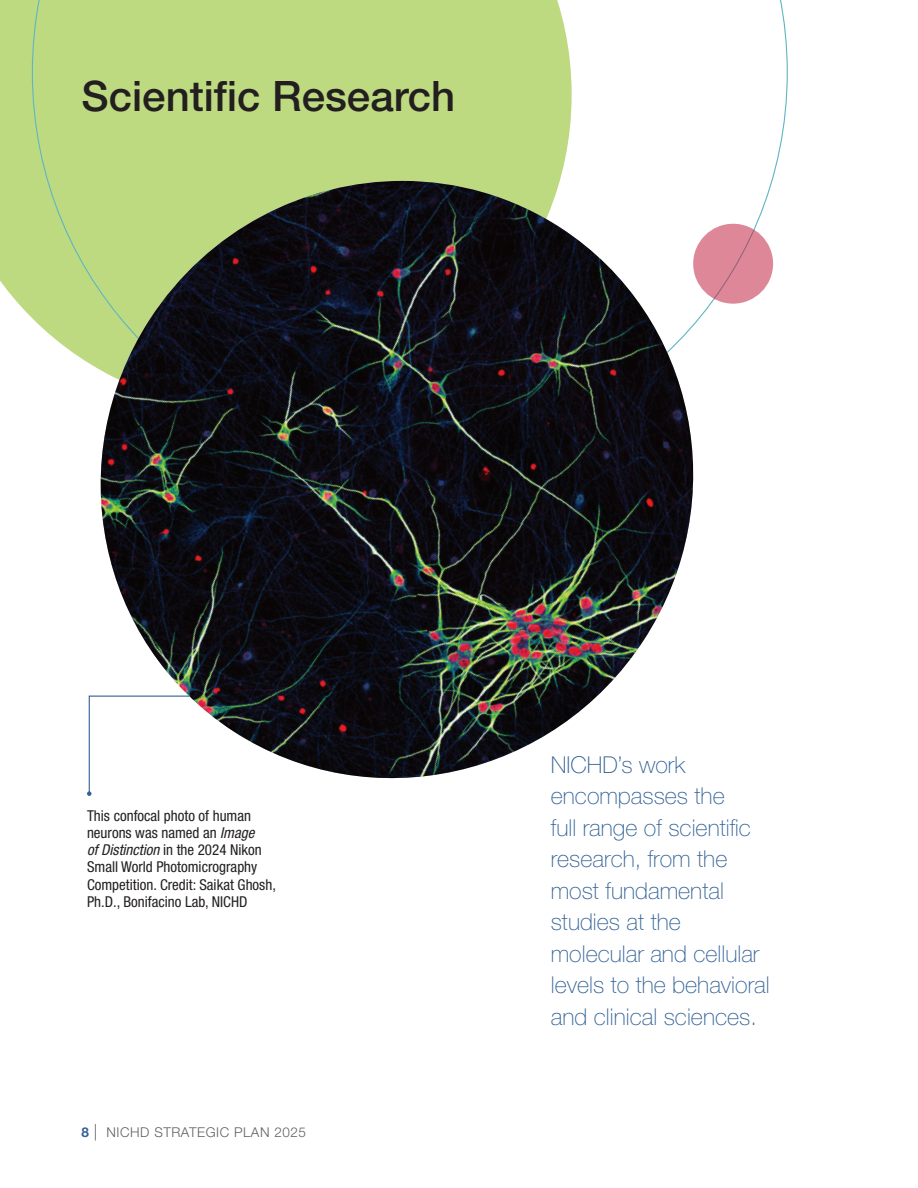
<style>
.page{position:relative;width:918px;height:1188px;background:#fff}
.page>*{position:absolute;margin:0;border:0;box-sizing:border-box;transform-origin:0 0}
.t1{font:500 42px "Helvetica Neue LT Std";color:#231f20}
.t2{font:100 23.25px/31.5px "Helvetica Neue LT Std";color:#326195}
.t3{font:condensed 15px/17.2px "Helvetica Neue LT Std";color:#231f20}
.t4{font:300 13.5px "Helvetica Neue LT Std";letter-spacing:.04em;color:#606165}
.s1{font-style:italic}
.s2{font-weight:700;color:#326195}
.s3{font-size:16.5px}
</style>
<div class="page">
<div style="left:0;top:0;width:32px;height:318px;background:#bdda81"></div>
<svg style="left:32px;top:0;width:756px;height:343px"></svg>
<div style="left:693px;top:224px;width:80px;height:80px;background:#de8798;border-radius:50%"></div>
<svg style="left:60px;top:139px;width:674px;height:42px;fill:#bdda81"></svg>
<img style="left:60px;top:181px;width:674px;height:615px">
<img style="left:252px;top:232px;width:304px;height:464px">
<h2 class="t1" style="left:82px;top:71px;width:375px">Scientific Research</h2>
<p class="t3" style="left:87px;top:807px;width:190px">This confocal photo of human neurons was named an <span class="s1">Image<br>of Distinction</span> in the 2024 Nikon<br>Small World Photomicrography<br>Competition. Credit: Saikat Ghosh,<br>Ph.D., Bonifacino Lab, NICHD</p>
<p class="t4" style="left:81px;top:1124px;width:226px"><span class="s2">8</span> <span class="s3">|</span> NICHD STRATEGIC PLAN 2025</p>
<p class="t2" style="left:551px;top:749px;width:220px">NICHD’s work encompasses the<br>full range of scientific research, from the most fundamental studies at the molecular and cellular levels to the behavioral and clinical sciences.</p>
</div>
